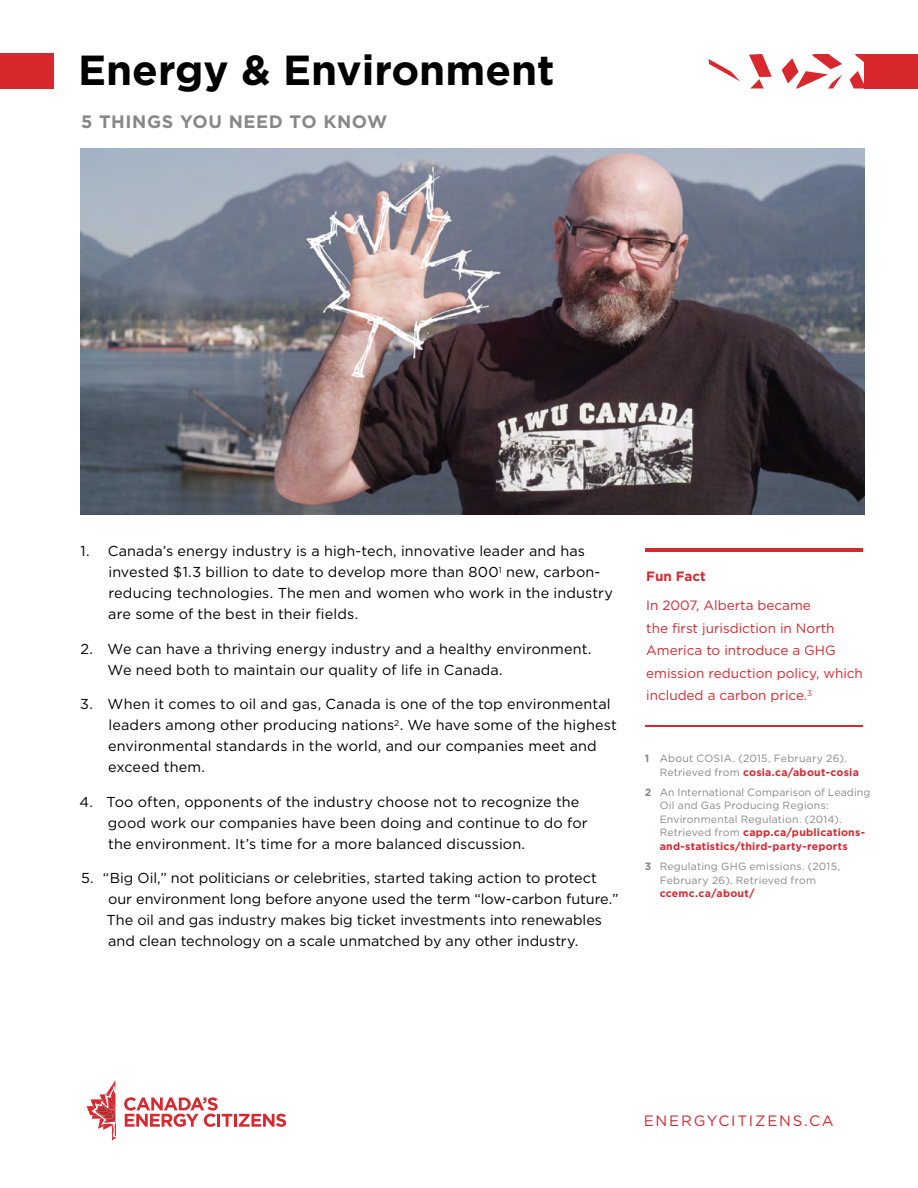
<style>
.page{position:relative;width:918px;height:1188px;background:#fff}
.page>*{position:absolute;margin:0;border:0;box-sizing:border-box;transform-origin:0 0}
.t1{font:700 42px "Gotham";color:#000}
.t2{font:700 18px "Gotham";letter-spacing:.035em;color:#888}
.t3{font:15px "Gotham";letter-spacing:.12em;color:#d9272e}
.t4{font:14.4px/21px "Gotham";letter-spacing:.005em;color:#000}
.t5{font:13.5px/22.5px "Gotham";color:#d9272e}
.t6{font:700 13.5px "Gotham";color:#d9272e}
.t7{font:10.5px/13.5px "Gotham";letter-spacing:.02em;color:#888}
.t8{font:700 10.5px "Gotham";letter-spacing:.025em;color:#d9272e}
.s1{font-weight:700}
.s2{font-weight:700;color:#d9272e}
</style>
<div class="page">
<svg style="left:850px;top:71px;width:14px;height:18px"></svg>
<svg style="left:749px;top:54px;width:23px;height:35px"></svg>
<svg style="left:855px;top:54px;width:9px;height:8px"></svg>
<svg style="left:708px;top:59px;width:32px;height:22px"></svg>
<svg style="left:782px;top:54px;width:60px;height:35px"></svg>
<div style="left:1px;top:53px;width:53px;height:36px;background:#d9272e"></div>
<div style="left:864px;top:54px;width:54px;height:34px;background:#d9272e"></div>
<svg style="left:87px;top:1080px;width:29px;height:61px"></svg>
<svg style="left:124px;top:1097px;width:162px;height:30px"></svg>
<img style="left:81px;top:148px;width:783px;height:366px">
<hr style="left:646px;top:548px;width:217px;height:4px;background:#d9272e">
<hr style="left:646px;top:725px;width:217px;height:2px;background:#d9272e">
<h1 class="t1" style="left:78px;top:42px;width:478px">Energy &amp; Environment</h1>
<p class="t2" style="left:81px;top:110px;width:308px">5 THINGS YOU NEED TO KNOW</p>
<p class="t4" style="left:108px;top:540px;width:506px;text-indent:-28px">1. Canada’s energy industry is a high-tech, innovative leader and has invested $1.3 billion to date to develop more than 800<sup>1</sup> new, carbon&shy;reducing technologies. The men and women who work in the industry are some of the best in their fields.</p>
<p class="t4" style="left:108px;top:638px;width:485px;text-indent:-27px">2. We can have a thriving energy industry and a healthy environment.<br>We need both to maintain our quality of life in Canada.</p>
<p class="t4" style="left:108px;top:693px;width:510px;text-indent:-28px">3. When it comes to oil and gas, Canada is one of the top environmental leaders among other producing nations<sup>2</sup>. We have some of the highest environmental standards in the world, and our companies meet and exceed them.</p>
<p class="t4" style="left:108px;top:791px;width:481px;text-indent:-28px">4. Too often, opponents of the industry choose not to recognize the good work our companies have been doing and continue to do for the environment. It’s time for a more balanced discussion.</p>
<p class="t4" style="left:107px;top:867px;width:513px;text-indent:-25px">5. “Big Oil,” not politicians or celebrities, started taking action to protect our environment long before anyone used the term “low-carbon future.” The oil and gas industry makes big ticket investments into renewables and clean technology on a scale unmatched by any other industry.</p>
<p class="t6" style="left:646px;top:567px;width:61px">Fun Fact</p>
<p class="t5" style="left:646px;top:594px;width:218px">In 2007, Alberta became<br>the first jurisdiction in North<br>America to introduce a GHG emission reduction policy, which included a carbon price.<sup>3</sup></p>
<p class="t7" style="left:660px;top:751px;width:201px;text-indent:-15px"><span class="s1">1</span> About COSIA. (2015, February 26).<br>Retrieved from <span class="s2">cosia.ca/about-cosia</span></p>
<p class="t7" style="left:660px;top:785px;width:212px;text-indent:-15px"><span class="s1">2</span> An International Comparison of Leading Oil and Gas Producing Regions:<br>Environmental Regulation. (2014).<br>Retrieved from <span class="s2">capp.ca/publications&shy;and-statistics/third-party-reports</span></p>
<p class="t7" style="left:660px;top:859px;width:182px;text-indent:-15px"><span class="s1">3</span> Regulating GHG emissions. (2015,<br>February 26). Retrieved from</p>
<p class="t8" style="left:660px;top:886px;width:96px">ccemc.ca/about/</p>
<p class="t3" style="left:644px;top:1111px;width:192px">ENERGYCITIZENS.CA</p>
</div>
